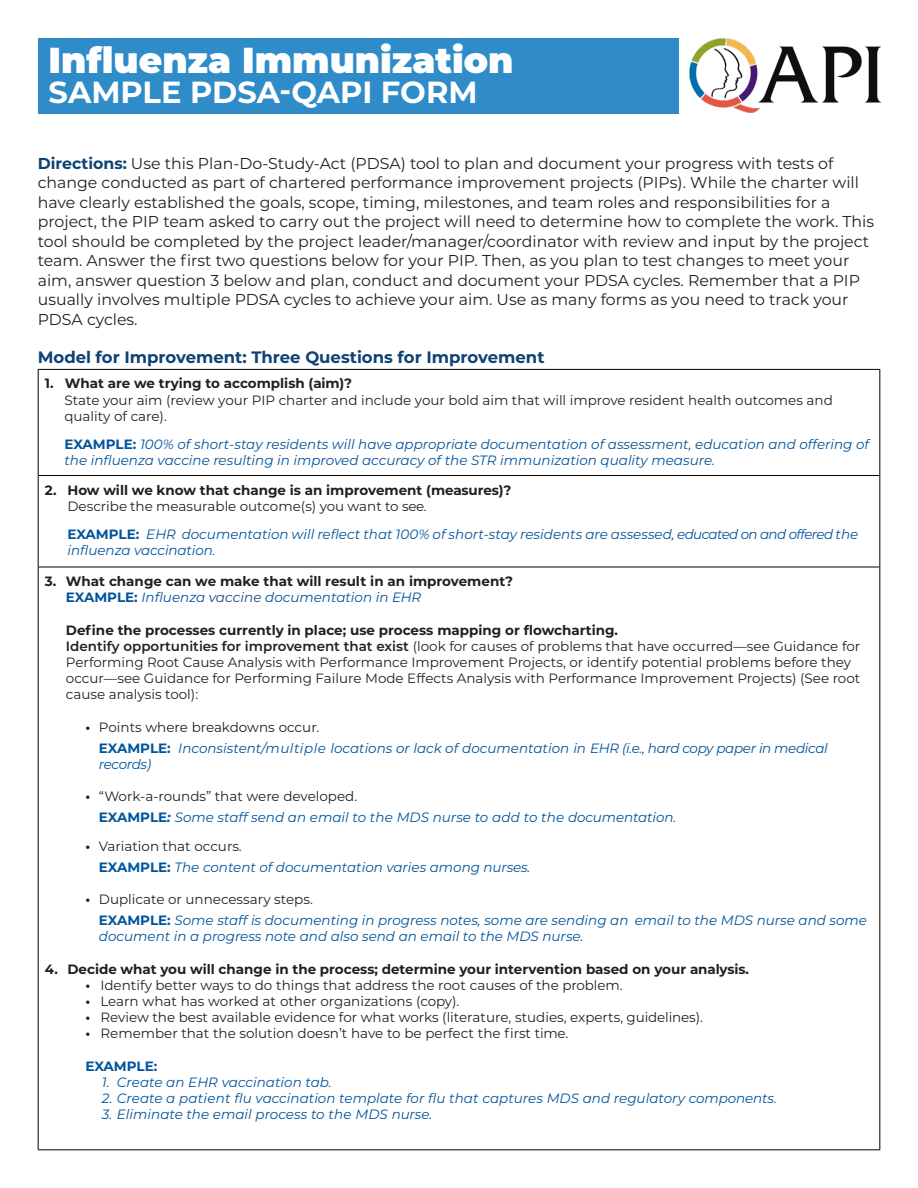
<style>
.page{position:relative;width:918px;height:1188px;background:#fff}
.page>*{position:absolute;margin:0;border:0;box-sizing:border-box;transform-origin:0 0}
.t1{font:900 36px "Montserrat";color:#fff}
.t2{font:700 30.45px "Montserrat";color:#fff}
.t3{font:700 16.5px "Montserrat";color:#0e4174}
.t4{font:15.75px/19.5px "Montserrat";color:#231f20}
.t5{font:13.5px/16.2px "Montserrat";color:#231f20}
.t6{font:italic 13.5px/16.2px "Montserrat";color:#00549c}
.t7{font:700 13.5px/16.2px "Montserrat";color:#231f20}
.t8{font:700 13.5px "Montserrat";letter-spacing:-.005em;color:#00549c}
.s1{font-weight:700;color:#0e4174}
.s2{font-weight:700;font-style:normal}
.s3{color:#00549c}
.s4{font-weight:400;font-style:italic;color:#00549c}
.s5{font-weight:400;font-style:italic;color:#1f497d}
.s6{font-weight:600}
.s7{font-weight:700}
</style>
<div class="page">
<hr style="left:38px;top:369px;width:842px;height:1px;background:#000">
<hr style="left:38px;top:370px;width:1px;height:105px;background:#000">
<hr style="left:879px;top:370px;width:1px;height:105px;background:#000">
<hr style="left:38px;top:475px;width:842px;height:1px;background:#000">
<hr style="left:38px;top:476px;width:1px;height:91px;background:#000">
<hr style="left:879px;top:476px;width:1px;height:91px;background:#000">
<hr style="left:38px;top:567px;width:842px;height:1px;background:#000">
<hr style="left:38px;top:567px;width:1px;height:582px;background:#000">
<hr style="left:879px;top:567px;width:1px;height:582px;background:#000">
<hr style="left:38px;top:1149px;width:842px;height:1px;background:#000">
<div style="left:38px;top:38px;width:640px;height:75px;background:#2f8cc9"></div>
<img style="left:689px;top:38px;width:192px;height:75px">
<p class="t1" style="left:49px;top:33px;width:466px">Influenza Immunization</p>
<p class="t2" style="left:49px;top:70px;width:430px">SAMPLE PDSA-QAPI FORM</p>
<p class="t4" style="left:38px;top:153px;width:838px"><span class="s1">Directions:</span> Use this Plan-Do-Study-Act (PDSA) tool to plan and document your progress with tests of change conducted as part of chartered performance improvement projects (PIPs). While the charter will have clearly established the goals, scope, timing, milestones, and team roles and responsibilities for a project, the PIP team asked to carry out the project will need to determine how to complete the work. This tool should be completed by the project leader/manager/coordinator with review and input by the project team. Answer the first two questions below for your PIP. Then, as you plan to test changes to meet your aim, answer question 3 below and plan, conduct and document your PDSA cycles. Remember that a PIP usually involves multiple PDSA cycles to achieve your aim. Use as many forms as you need to track your PDSA cycles.</p>
<p class="t3" style="left:38px;top:345px;width:508px">Model for Improvement: Three Questions for Improvement</p>
<p class="t7" style="left:45px;top:375px;width:309px">1. What are we trying to accomplish (aim)?</p>
<p class="t5" style="left:64px;top:391px;width:770px">State your aim (review your PIP charter and include your bold aim that will improve resident health outcomes and quality of care).</p>
<p class="t6" style="left:64px;top:436px;width:806px"><span class="s2">EXAMPLE:</span> 100% of short-stay residents will have appropriate documentation of assessment, education and offering of the influenza vaccine resulting in improved accuracy of the STR immunization quality measure.</p>
<p class="t7" style="left:45px;top:481px;width:468px">2. How will we know that change is an improvement (measures)?</p>
<p class="t5" style="left:67px;top:497px;width:361px">Describe the measurable outcome(s) you want to see.</p>
<p class="t6" style="left:67px;top:526px;width:792px"><span class="s2">EXAMPLE:</span> EHR documentation will reflect that 100% of short-stay residents are assessed, educated on and offered the influenza vaccination.</p>
<p class="t7" style="left:66px;top:573px;width:449px;text-indent:-21px">3. What change can we make that will result in an improvement?<br><span class="s3">EXAMPLE:</span> <span class="s4">Influenza</span> <span class="s5">vaccine</span> <span class="s4">documentation in EHR</span></p>
<p class="t7" style="left:66px;top:621px;width:554px">Define the processes currently in place; use process mapping or flowcharting.</p>
<p class="t5" style="left:66px;top:638px;width:796px"><span class="s6">Identify opportunities for improvement that exist</span> (look for causes of problems that have occurred—see Guidance for Performing Root Cause Analysis with Performance Improvement Projects, or identify potential problems before they occur—see Guidance for Performing Failure Mode Effects Analysis with Performance Improvement Projects) (See root cause analysis tool):</p>
<p class="t5" style="left:85px;top:719px;width:236px"><span class="s7">•</span> Points where breakdowns occur.</p>
<p class="t6" style="left:99px;top:740px;width:730px"><span class="s2">EXAMPLE:</span> Inconsistent/multiple locations or lack of documentation in EHR (i.e., hard copy paper in medical records)</p>
<p class="t5" style="left:85px;top:788px;width:273px"><span class="s7">•</span> “Work-a-rounds” that were developed.</p>
<p class="t6" style="left:99px;top:809px;width:579px"><span class="s2">EXAMPLE</span><span class="s7">:</span> Some staff send an email to the MDS nurse to add to the documentation.</p>
<p class="t5" style="left:85px;top:837px;width:158px"><span class="s7">•</span> Variation that occurs.</p>
<p class="t6" style="left:99px;top:858px;width:433px"><span class="s2">EXAMPLE:</span> The content of documentation varies among nurses.</p>
<p class="t5" style="left:85px;top:891px;width:229px"><span class="s7">•</span> Duplicate or unnecessary steps.</p>
<p class="t6" style="left:99px;top:912px;width:770px"><span class="s2">EXAMPLE:</span> Some staff is documenting in progress notes, some are sending an email to the MDS nurse and some document in a progress note and also send an email to the MDS nurse.</p>
<p class="t7" style="left:45px;top:960px;width:706px">4. Decide what you will change in the process; determine your intervention based on your analysis.</p>
<p class="t5" style="left:85px;top:977px;width:539px"><span class="s7">•</span> Identify better ways to do things that address the root causes of the problem.</p>
<p class="t5" style="left:85px;top:993px;width:375px"><span class="s7">•</span> Learn what has worked at other organizations (copy).</p>
<p class="t5" style="left:85px;top:1009px;width:619px"><span class="s7">•</span> Review the best available evidence for what works (literature, studies, experts, guidelines).</p>
<p class="t5" style="left:85px;top:1025px;width:484px"><span class="s7">•</span> Remember that the solution doesn’t have to be perfect the first time.</p>
<p class="t8" style="left:85px;top:1056px;width:73px">EXAMPLE:</p>
<p class="t6" style="left:102px;top:1074px;width:231px">1. Create an EHR vaccination tab.</p>
<p class="t6" style="left:102px;top:1090px;width:676px">2. Create a patient flu vaccination template for flu that captures MDS and regulatory components.</p>
<p class="t6" style="left:102px;top:1106px;width:332px">3. Eliminate the email process to the MDS nurse.</p>
</div>
